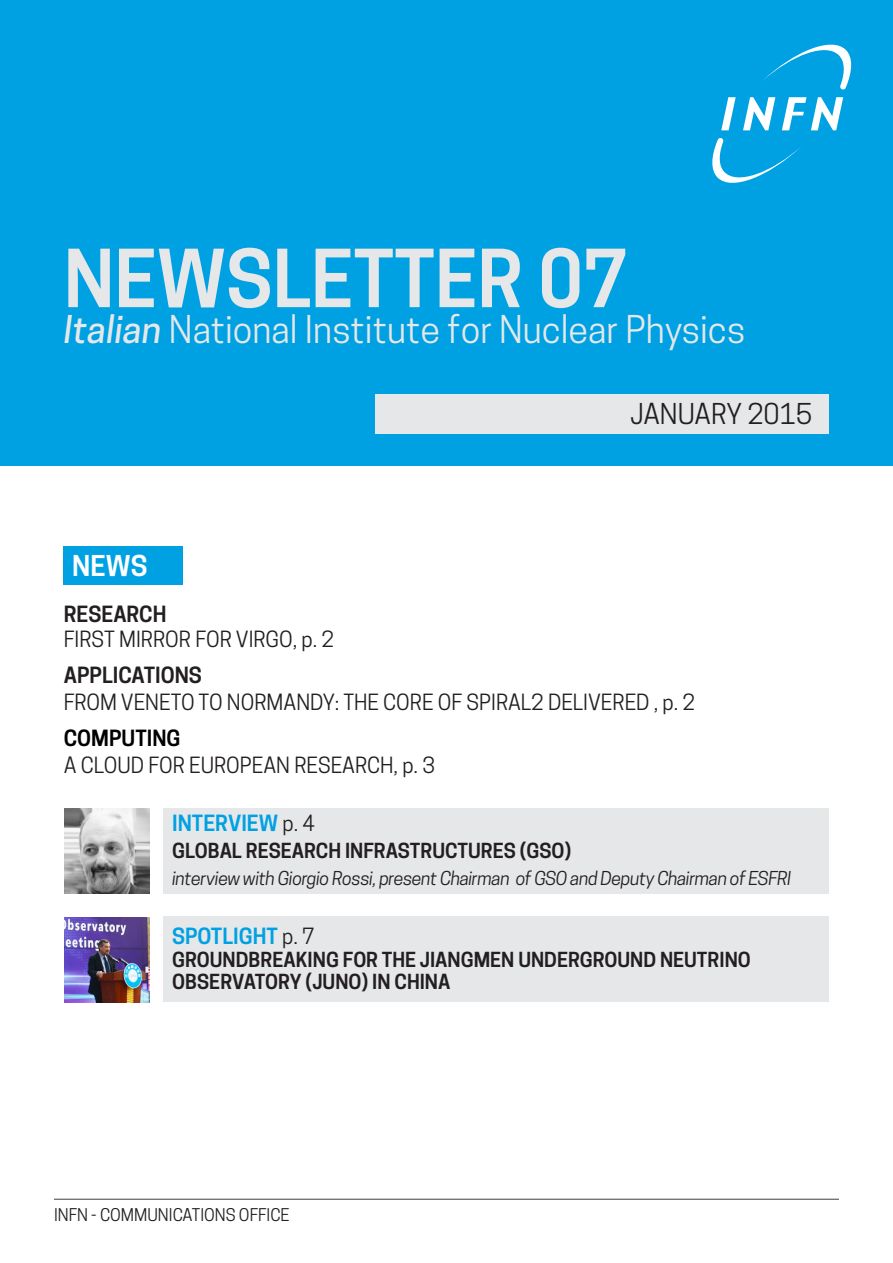
<style>
.page{position:relative;width:893px;height:1263px;background:#fff}
.page>*{position:absolute;margin:0;border:0;box-sizing:border-box;transform-origin:0 0}
.t1{font:600 75px "Cooper Hewitt";color:#e6e7e9}
.t2{font:36px "Cooper Hewitt";color:#e6e7e9}
.t3{font:27px "Cooper Hewitt";color:#231f20}
.t4{font:600 27px "Cooper Hewitt";color:#fff}
.t5{font:21px "Cooper Hewitt";color:#231f20}
.t6{font:600 21px "Cooper Hewitt";color:#00a1e3}
.t7{font:600 21px "Cooper Hewitt";color:#231f20}
.t8{font:600 21px "Cooper Hewitt";color:#000}
.t9{font:600 19.5px/22.5px "Cooper Hewitt";color:#231f20}
.t10{font:italic 18px "Cooper Hewitt";letter-spacing:-.025em;color:#231f20}
.t11{font:16.5px "Cooper Hewitt";color:#231f20}
.s1{font-weight:500;font-style:italic}
.s2{font-weight:400;color:#231f20}
</style>
<div class="page">
<div style="left:0;top:0;width:893px;height:466px;background:#00a1e3"></div>
<div style="left:376px;top:394px;width:453px;height:40px;background:#e6e7e9"></div>
<img style="left:65px;top:809px;width:85px;height:85px">
<div style="left:164px;top:808px;width:665px;height:85px;background:#e6e7e9"></div>
<div style="left:64px;top:546px;width:119px;height:39px;background:#00a1e3"></div>
<img style="left:65px;top:917px;width:85px;height:85px">
<div style="left:164px;top:916px;width:665px;height:85px;background:#e6e7e9"></div>
<hr style="left:54px;top:1199px;width:785px;height:1px;background:#3e3e3f">
<svg style="left:721px;top:97px;width:15px;height:33px"></svg>
<svg style="left:743px;top:97px;width:32px;height:33px"></svg>
<svg style="left:782px;top:97px;width:61px;height:33px"></svg>
<svg style="left:763px;top:44px;width:89px;height:46px"></svg>
<svg style="left:712px;top:138px;width:89px;height:45px"></svg>
<p class="t1" style="left:64px;top:235px;width:566px">NEWSLETTER 07</p>
<p class="t2" style="left:64px;top:308px;width:683px"><span class="s1">Italian</span> National Institute for Nuclear Physics</p>
<p class="t4" style="left:72px;top:550px;width:77px">NEWS</p>
<p class="t3" style="left:630px;top:398px;width:183px">JANUARY 2015</p>
<p class="t7" style="left:64px;top:601px;width:104px">RESEARCH</p>
<p class="t5" style="left:64px;top:627px;width:272px">FIRST MIRROR FOR VIRGO, p. 2</p>
<p class="t7" style="left:64px;top:663px;width:140px">APPLICATIONS</p>
<p class="t5" style="left:64px;top:690px;width:633px">FROM VENETO TO NORMANDY: THE CORE OF SPIRAL2 DELIVERED , p. 2</p>
<p class="t8" style="left:64px;top:726px;width:118px">COMPUTING</p>
<p class="t5" style="left:64px;top:753px;width:373px">A CLOUD FOR EUROPEAN RESEARCH, p. 3</p>
<p class="t6" style="left:172px;top:811px;width:144px">INTERVIEW <span class="s2">p. 4</span></p>
<p class="t9" style="left:172px;top:840px;width:401px">GLOBAL RESEARCH INFRASTRUCTURES (GSO)</p>
<p class="t10" style="left:172px;top:868px;width:621px">interview with Giorgio Rossi, present Chairman of GSO and Deputy Chairman of ESFRI</p>
<p class="t6" style="left:172px;top:924px;width:144px">SPOTLIGHT <span class="s2">p. 7</span></p>
<p class="t9" style="left:172px;top:948px;width:580px">GROUNDBREAKING FOR THE JIANGMEN UNDERGROUND NEUTRINO<br>OBSERVATORY (JUNO) IN CHINA</p>
<p class="t11" style="left:54px;top:1205px;width:237px">INFN - COMMUNICATIONS OFFICE</p>
</div>
